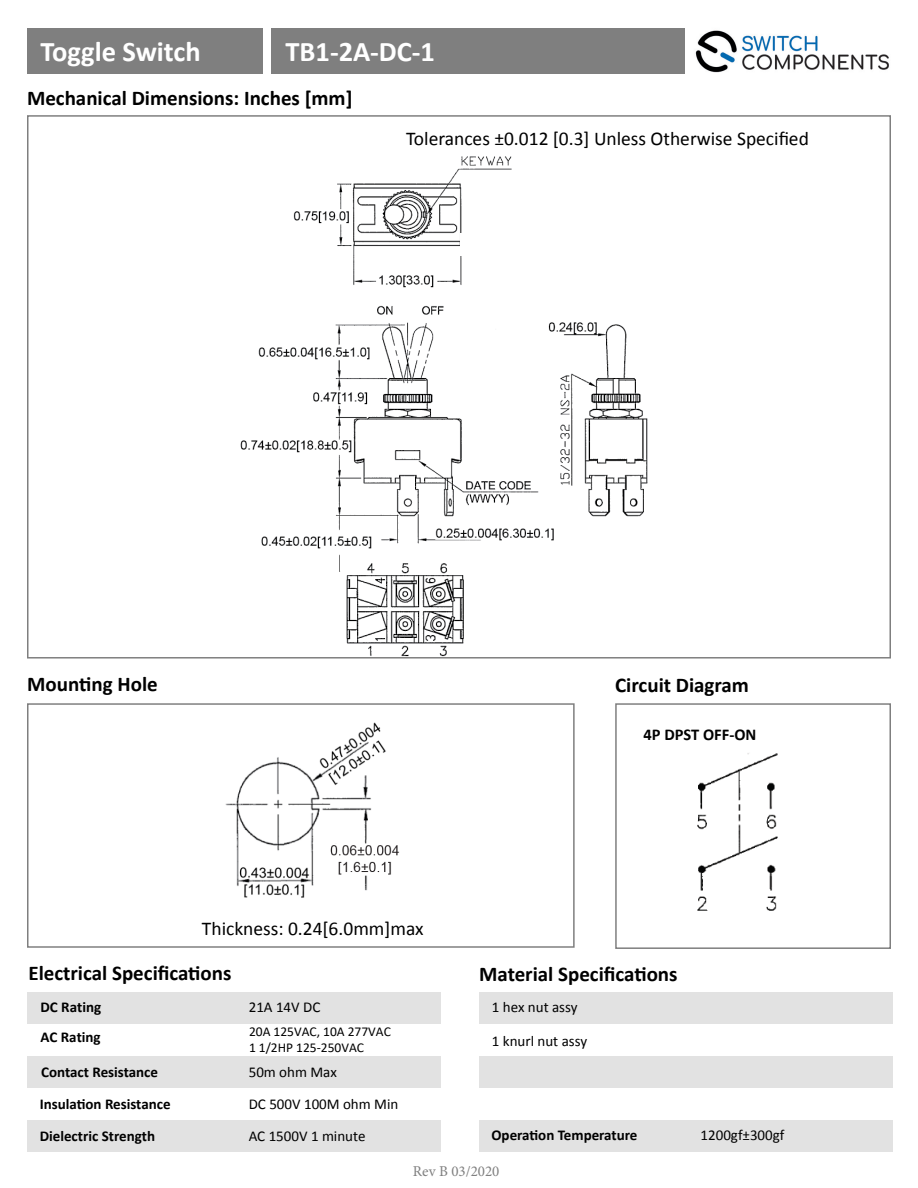
<style>
.page{position:relative;width:918px;height:1188px;background:#fff}
.page>*{position:absolute;margin:0;border:0;box-sizing:border-box;transform-origin:0 0}
.t1{font:700 28.5px "Calibri";color:#fff}
.t2{font:700 21px "Calibri";color:#000}
.t3{font:19.5px "Calibri";color:#000}
.t4{font:700 16.5px "Calibri";color:#000}
.t5{font:700 15px "Calibri";color:#000}
.t6{font:15px "Calibri";color:#000}
.t7{font:15px "Minion Pro";color:#7f7f7f}
.t8{font:13.5px/16.2px "Calibri";color:#000}
</style>
<div class="page">
<img style="left:695px;top:30px;width:194px;height:43px">
<div style="left:27px;top:29px;width:236px;height:45px;background:#7f7f7f"></div>
<div style="left:27px;top:703px;width:548px;height:245px;border:2px solid #7f7f7f"></div>
<div style="left:615px;top:703px;width:276px;height:246px;border:2px solid #7f7f7f"></div>
<div style="left:27px;top:992px;width:414px;height:31px;background:#e2e2e2"></div>
<div style="left:479px;top:992px;width:414px;height:31px;background:#e2e2e2"></div>
<div style="left:27px;top:1056px;width:414px;height:32px;background:#e2e2e2"></div>
<div style="left:479px;top:1056px;width:414px;height:32px;background:#e2e2e2"></div>
<div style="left:27px;top:1120px;width:414px;height:32px;background:#e2e2e2"></div>
<div style="left:479px;top:1120px;width:414px;height:32px;background:#e2e2e2"></div>
<div style="left:271px;top:28px;width:414px;height:46px;background:#7f7f7f"></div>
<img style="left:225px;top:722px;width:175px;height:176px">
<img style="left:697px;top:753px;width:81px;height:158px">
<img style="left:240px;top:156px;width:408px;height:416px">
<div style="left:460px;top:233px;width:18px;height:23px;background:#fff"></div>
<img style="left:344px;top:564px;width:122px;height:93px">
<p class="t1" style="left:40px;top:31px;width:162px">Toggle Switch</p>
<p class="t1" style="left:286px;top:31px;width:151px">TB1-2A-DC-1</p>
<p class="t2" style="left:27px;top:83px;width:327px">Mechanical Dimensions: Inches [mm]</p>
<p class="t3" style="left:406px;top:125px;width:404px">Tolerances ±0.012 [0.3] Unless Otherwise Specified</p>
<p class="t2" style="left:27px;top:669px;width:132px">Mounting Hole</p>
<p class="t2" style="left:615px;top:671px;width:135px">Circuit Diagram</p>
<p class="t3" style="left:202px;top:915px;width:223px">Thickness: 0.24[6.0mm]max</p>
<p class="t4" style="left:644px;top:722px;width:114px">4P DPST OFF-ON</p>
<p class="t2" style="left:29px;top:958px;width:205px">Electrical Specifications</p>
<p class="t2" style="left:479px;top:959px;width:200px">Material Specifications</p>
<p class="t5" style="left:40px;top:996px;width:62px">DC Rating</p>
<p class="t6" style="left:249px;top:997px;width:73px">21A 14V DC</p>
<p class="t6" style="left:492px;top:997px;width:87px">1 hex nut assy</p>
<p class="t8" style="left:249px;top:1023px;width:143px">20A 125VAC, 10A 277VAC<br>1 1/2HP 125-250VAC</p>
<p class="t5" style="left:40px;top:1027px;width:62px">AC Rating</p>
<p class="t6" style="left:492px;top:1030px;width:97px">1 knurl nut assy</p>
<p class="t5" style="left:41px;top:1062px;width:118px">Contact Resistance</p>
<p class="t6" style="left:249px;top:1061px;width:90px">50m ohm Max</p>
<p class="t5" style="left:40px;top:1093px;width:132px">Insulation Resistance</p>
<p class="t5" style="left:40px;top:1125px;width:117px">Dielectric Strength</p>
<p class="t5" style="left:492px;top:1125px;width:148px">Operation Temperature</p>
<p class="t6" style="left:249px;top:1094px;width:151px">DC 500V 100M ohm Min</p>
<p class="t6" style="left:249px;top:1125px;width:118px">AC 1500V 1 minute</p>
<p class="t6" style="left:701px;top:1125px;width:85px">1200gf±300gf</p>
<p class="t7" style="left:413px;top:1162px;width:88px">Rev B 03/2020</p>
</div>
